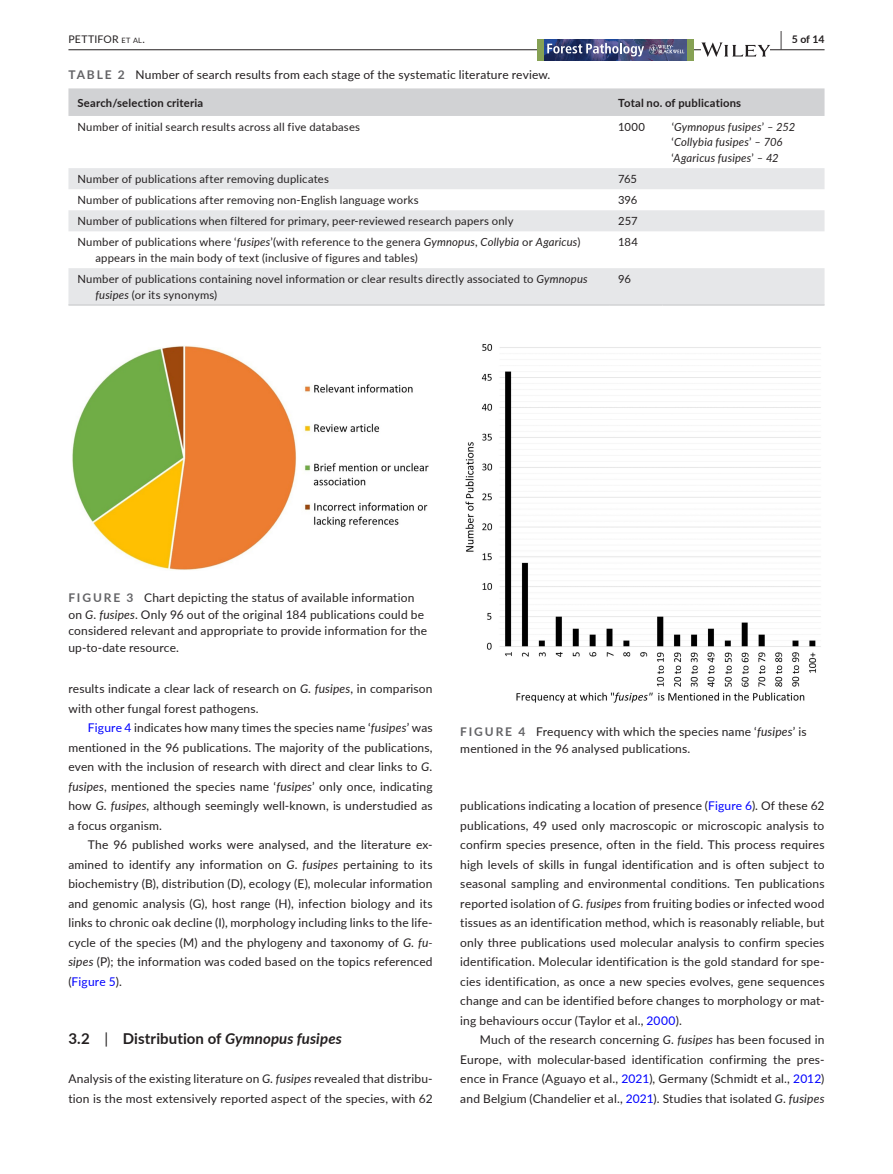
<style>
.page{position:relative;width:893px;height:1174px;background:#fff}
.page>*{position:absolute;margin:0;border:0;box-sizing:border-box;transform-origin:0 0}
.t1{font:700 15px "Lato";letter-spacing:.005em;color:#231f20}
.t2{font:12px/19.5px "Lato";letter-spacing:.015em;color:#231f20}
.t3{font:11.25px/15.8px "Lato";letter-spacing:.015em;color:#231f20}
.t4{font:italic 11.25px/15.8px "Lato";letter-spacing:.015em;color:#231f20}
.t5{font:700 11.25px "Lato";letter-spacing:.02em;color:#231f20}
.t6{font:10.5px "Lato";letter-spacing:.02em;color:#231f20}
.t7{font:700 10.5px "Lato";color:#231f20}
.s1{font-size:7.35px}
.s2{font-size:19.5px}
.s3{font-weight:700;color:#636366}
.s4{font-style:normal}
.s5{font-style:italic}
.s6{color:#00f}
.s7{font-weight:400}
</style>
<div class="page">
<hr style="left:68px;top:49px;width:756px;height:1px;background:#231f20">
<div style="left:538px;top:39px;width:156px;height:21px;background:#86a154"></div>
<img style="left:545px;top:39px;width:142px;height:21px">
<svg style="left:547px;top:43px;width:137px;height:13px;background:#6f7499"></svg>
<svg style="left:701px;top:42px;width:69px;height:15px"></svg>
<div style="left:68px;top:88px;width:756px;height:28px;background:#d1d2d4"></div>
<svg style="left:68px;top:168px;width:756px;height:136px;fill:#e6e7e9"></svg>
<hr style="left:68px;top:304px;width:541px;height:2px;background:#d1d2d4">
<hr style="left:609px;top:304px;width:54px;height:2px;background:#d1d2d4">
<hr style="left:663px;top:304px;width:161px;height:2px;background:#d1d2d4">
<img style="left:72px;top:346px;width:357px;height:224px">
<img style="left:465px;top:343px;width:356px;height:360px">
<p class="t6" style="left:68px;top:31px;width:78px">PETTIFOR <span class="s1">et al</span>.</p>
<p class="t7" style="left:780px;top:31px;width:46px"><span class="s2">|</span> 5 of 14</p>
<p class="t2" style="left:68px;top:64px;width:483px"><span class="s3">TABLE 2</span> Number of search results from each stage of the systematic literature review.</p>
<p class="t5" style="left:77px;top:94px;width:127px">Search/selection criteria</p>
<p class="t5" style="left:618px;top:94px;width:125px">Total no. of publications</p>
<p class="t3" style="left:77px;top:118px;width:284px">Number of initial search results across all five databases</p>
<p class="t3" style="left:618px;top:118px;width:28px">1000</p>
<p class="t4" style="left:672px;top:118px;width:125px"><span class="s4">‘</span>Gymnopus fusipes<span class="s4">’</span> – 252 <span class="s4">‘</span>Collybia fusipes<span class="s4">’</span> – 706 <span class="s4">‘</span>Agaricus fusipes<span class="s4">’</span> – 42</p>
<p class="t3" style="left:77px;top:171px;width:253px">Number of publications after removing duplicates</p>
<p class="t3" style="left:618px;top:171px;width:21px">765</p>
<p class="t3" style="left:77px;top:192px;width:343px">Number of publications after removing non-English language works</p>
<p class="t3" style="left:618px;top:192px;width:21px">396</p>
<p class="t3" style="left:77px;top:213px;width:438px">Number of publications when filtered for primary, peer-reviewed research papers only</p>
<p class="t3" style="left:618px;top:213px;width:21px">257</p>
<p class="t3" style="left:95px;top:234px;width:486px;text-indent:-18px">Number of publications where ‘<span class="s5">fusipes</span>’(with reference to the genera <span class="s5">Gymnopus</span>, <span class="s5">Collybia</span> or <span class="s5">Agaricus</span>) appears in the main body of text (inclusive of figures and tables)</p>
<p class="t3" style="left:618px;top:234px;width:21px">184</p>
<p class="t3" style="left:95px;top:271px;width:494px;text-indent:-18px">Number of publications containing novel information or clear results directly associated to <span class="s5">Gymnopus fusipes</span> (or its synonyms)</p>
<p class="t3" style="left:618px;top:271px;width:14px">96</p>
<p class="t2" style="left:68px;top:589px;width:360px;line-height:16.5px"><span class="s3">FIGURE 3</span> Chart depicting the status of available information on <span class="s5">G. fusipes</span>. Only 96 out of the original 184 publications could be considered relevant and appropriate to provide information for the up-to-date resource.</p>
<p class="t2" style="left:68px;top:678px;width:366px">results indicate a clear lack of research on <span class="s5">G. fusipes</span>, in comparison with other fungal forest pathogens.</p>
<p class="t2" style="left:68px;top:717px;width:366px;text-align:justify;text-indent:20px"><span class="s6">Figure 4</span> indicates how many times the species name ‘<span class="s5">fusipes</span>’ was mentioned in the 96 publications. The majority of the publications, even with the inclusion of research with direct and clear links to <span class="s5">G. fusipes</span>, mentioned the species name ‘<span class="s5">fusipes</span>’ only once, indicating how <span class="s5">G. fusipes</span>, although seemingly well-known, is understudied as a focus organism.</p>
<p class="t2" style="left:68px;top:834px;width:366px;text-align:justify;text-indent:20px">The 96 published works were analysed, and the literature ex&shy;amined to identify any information on <span class="s5">G. fusipes</span> pertaining to its biochemistry (B), distribution (D), ecology (E), molecular information and genomic analysis (G), host range (H), infection biology and its links to chronic oak decline (I), morphology including links to the life&shy;cycle of the species (M) and the phylogeny and taxonomy of <span class="s5">G. fu&shy;sipes</span> (P); the information was coded based on the topics referenced (<span class="s6">Figure 5</span>).</p>
<p class="t1" style="left:68px;top:1028px;width:275px">3.2 <span class="s7">|</span> Distribution of <span class="s5">Gymnopus fusipes</span></p>
<p class="t2" style="left:68px;top:1068px;width:366px">Analysis of the existing literature on <span class="s5">G. fusipes</span> revealed that distribu&shy;tion is the most extensively reported aspect of the species, with 62</p>
<p class="t2" style="left:460px;top:723px;width:348px;line-height:16.5px"><span class="s3">FIGURE 4</span> Frequency with which the species name ‘<span class="s5">fusipes</span>’ is mentioned in the 96 analysed publications.</p>
<p class="t2" style="left:460px;top:795px;width:366px;text-align:justify">publications indicating a location of presence (<span class="s6">Figure 6</span>). Of these 62 publications, 49 used only macroscopic or microscopic analysis to confirm species presence, often in the field. This process requires high levels of skills in fungal identification and is often subject to seasonal sampling and environmental conditions. Ten publications reported isolation of <span class="s5">G. fusipes</span> from fruiting bodies or infected wood tissues as an identification method, which is reasonably reliable, but only three publications used molecular analysis to confirm species identification. Molecular identification is the gold standard for spe&shy;cies identification, as once a new species evolves, gene sequences change and can be identified before changes to morphology or mat&shy;ing behaviours occur (Taylor et al., <span class="s6">2000</span>).</p>
<p class="t2" style="left:460px;top:1029px;width:366px;text-align:justify;text-indent:20px">Much of the research concerning <span class="s5">G. fusipes</span> has been focused in Europe, with molecular-based identification confirming the pres&shy;ence in France (Aguayo et al., <span class="s6">2021</span>), Germany (Schmidt et al., <span class="s6">2012</span>) and Belgium (Chandelier et al., <span class="s6">2021</span>). Studies that isolated <span class="s5">G. fusipes</span></p>
</div>
